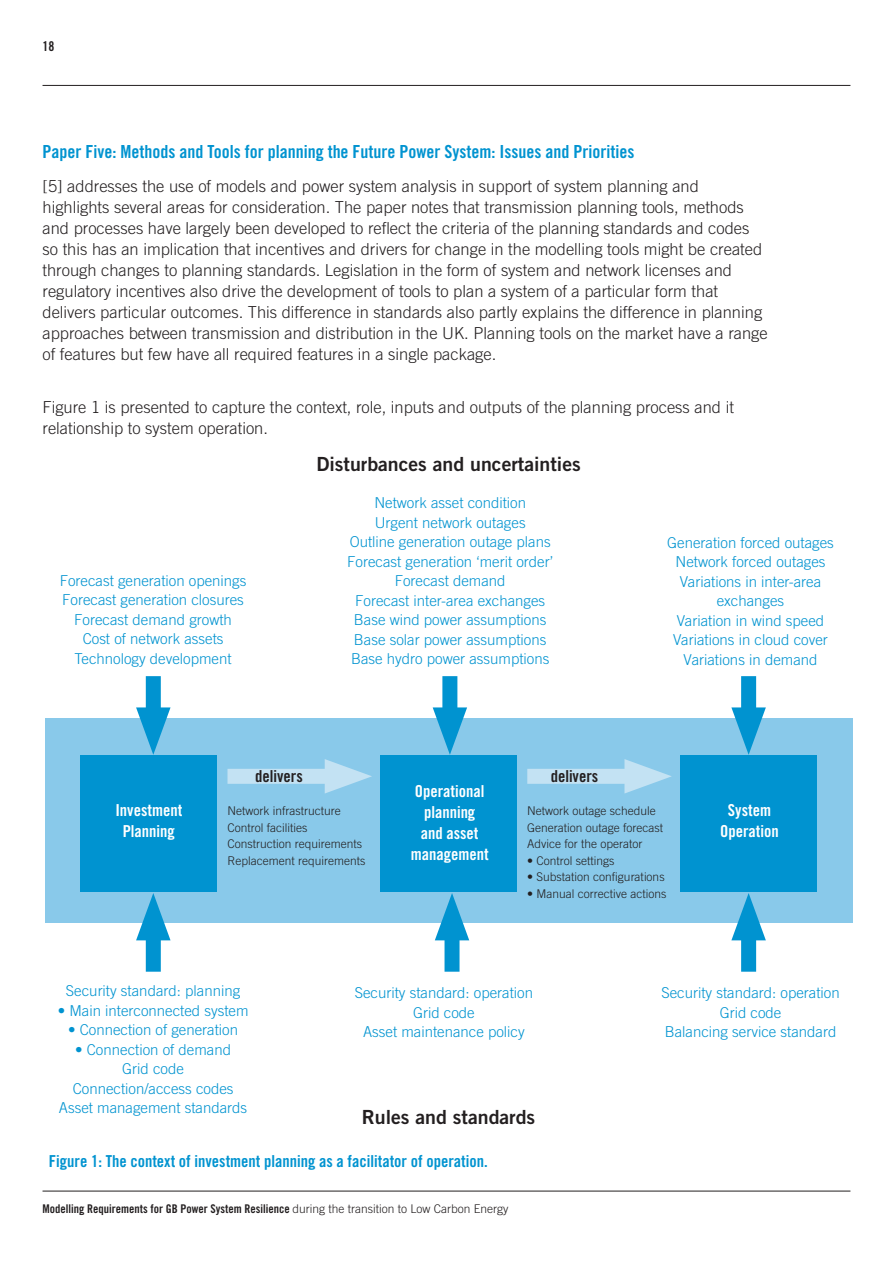
<style>
.page{position:relative;width:893px;height:1263px;background:#fff}
.page>*{position:absolute;margin:0;border:0;box-sizing:border-box;transform-origin:0 0}
.t1{font:19.5px "Trade Gothic Bold Two";color:#231f20}
.t2{font:18px "Trade Gothic Bold Cond Twenty";color:#0093d0}
.t3{font:300 16.5px/21px "Trade Gothic";color:#231f20}
.t4{font:16.5px/21px "Trade Gothic Bold Cond Twenty";color:#fff;text-align:center}
.t5{font:16.5px "Trade Gothic Bold Cond Twenty";color:#0093d0}
.t6{font:16.5px "Trade Gothic Bold Cond Twenty";color:#231f20}
.t7{font:300 15px/19.5px "Trade Gothic";color:#0093d0;text-align:center}
.t8{font:13.5px "Trade Gothic Bold Cond Twenty";color:#231f20}
.t9{font:300 12px/16.5px "Trade Gothic";color:#231f20}
.t10{font:12px "Trade Gothic Bold Cond Twenty";color:#231f20}
.s1{font-family:"Trade Gothic";font-weight:300}
</style>
<div class="page">
<hr style="left:43px;top:85px;width:807px;height:1px;background:#231f20">
<hr style="left:43px;top:1191px;width:807px;height:1px;background:#231f20">
<div style="left:45px;top:719px;width:808px;height:204px;background:#89c9ea"></div>
<div style="left:81px;top:756px;width:136px;height:136px;background:#0093d0"></div>
<div style="left:381px;top:756px;width:136px;height:136px;background:#0093d0"></div>
<div style="left:680px;top:756px;width:136px;height:136px;background:#0093d0"></div>
<div style="left:227px;top:769px;width:117px;height:15px;background:#c3e2f3"></div>
<svg style="left:325px;top:759px;width:47px;height:34px"></svg>
<div style="left:527px;top:769px;width:117px;height:15px;background:#c3e2f3"></div>
<svg style="left:624px;top:759px;width:48px;height:34px"></svg>
<div style="left:146px;top:676px;width:15px;height:51px;background:#0093d0"></div>
<svg style="left:136px;top:707px;width:35px;height:48px"></svg>
<div style="left:442px;top:676px;width:15px;height:51px;background:#0093d0"></div>
<svg style="left:433px;top:707px;width:34px;height:48px"></svg>
<div style="left:741px;top:676px;width:15px;height:51px;background:#0093d0"></div>
<svg style="left:731px;top:707px;width:35px;height:48px"></svg>
<div style="left:741px;top:921px;width:15px;height:51px;background:#0093d0"></div>
<svg style="left:731px;top:893px;width:35px;height:47px"></svg>
<div style="left:444px;top:921px;width:15px;height:51px;background:#0093d0"></div>
<svg style="left:435px;top:893px;width:34px;height:47px"></svg>
<div style="left:146px;top:921px;width:15px;height:51px;background:#0093d0"></div>
<svg style="left:136px;top:893px;width:35px;height:47px"></svg>
<p class="t8" style="left:43px;top:38px;width:13px">18</p>
<p class="t2" style="left:43px;top:141px;width:593px">Paper Five: Methods and Tools for planning the Future Power System: Issues and Priorities</p>
<p class="t3" style="left:43px;top:175px;width:727px">[5] addresses the use of models and power system analysis in support of system planning and highlights several areas for consideration. The paper notes that transmission planning tools, methods and processes have largely been developed to reflect the criteria of the planning standards and codes so this has an implication that incentives and drivers for change in the modelling tools might be created through changes to planning standards. Legislation in the form of system and network licenses and regulatory incentives also drive the development of tools to plan a system of a particular form that delivers particular outcomes. This difference in standards also partly explains the difference in planning approaches between transmission and distribution in the UK. Planning tools on the market have a range of features but few have all required features in a single package.</p>
<p class="t3" style="left:43px;top:396px;width:693px">Figure 1 is presented to capture the context, role, inputs and outputs of the planning process and it relationship to system operation.</p>
<p class="t7" style="left:60px;top:571px;width:188px">Forecast generation openings<br>Forecast generation closures<br>Forecast demand growth<br>Cost of network assets<br>Technology development</p>
<p class="t1" style="left:316px;top:452px;width:266px">Disturbances and uncertainties</p>
<p class="t7" style="left:347px;top:493px;width:208px">Network asset condition<br>Urgent network outages<br>Outline generation outage plans<br>Forecast generation ‘merit order’<br>Forecast demand<br>Forecast inter-area exchanges<br>Base wind power assumptions<br>Base solar power assumptions<br>Base hydro power assumptions</p>
<p class="t7" style="left:667px;top:532px;width:168px">Generation forced outages<br>Network forced outages<br>Variations in inter-area exchanges<br>Variation in wind speed<br>Variations in cloud cover<br>Variations in demand</p>
<p class="t4" style="left:115px;top:800px;width:68px">Investment<br>Planning</p>
<p class="t6" style="left:255px;top:766px;width:49px">delivers</p>
<p class="t6" style="left:551px;top:766px;width:49px">delivers</p>
<p class="t9" style="left:227px;top:803px;width:140px">Network infrastructure<br>Control facilities<br>Construction requirements<br>Replacement requirements</p>
<p class="t9" style="left:527px;top:803px;width:138px">Network outage schedule<br>Generation outage forecast<br>Advice for the operator</p>
<p class="t4" style="left:411px;top:781px;width:79px">Operational planning<br>and asset management</p>
<p class="t9" style="left:527px;top:852px;width:89px">• Control settings</p>
<p class="t9" style="left:527px;top:869px;width:139px">• Substation configurations</p>
<p class="t9" style="left:527px;top:885px;width:141px">• Manual corrective actions</p>
<p class="t4" style="left:720px;top:800px;width:60px">System<br>Operation</p>
<p class="t7" style="left:66px;top:981px;width:176px">Security standard: planning</p>
<p class="t7" style="left:58px;top:1000px;width:192px">• Main interconnected system</p>
<p class="t7" style="left:68px;top:1020px;width:172px">• Connection of generation</p>
<p class="t7" style="left:59px;top:1039px;width:190px">• Connection of demand<br>Grid code<br>Connection/access codes<br>Asset management standards</p>
<p class="t7" style="left:355px;top:983px;width:180px">Security standard: operation<br>Grid code<br>Asset maintenance policy</p>
<p class="t7" style="left:661px;top:983px;width:180px">Security standard: operation<br>Grid code<br>Balancing service standard</p>
<p class="t1" style="left:362px;top:1104px;width:175px">Rules and standards</p>
<p class="t5" style="left:49px;top:1151px;width:440px">Figure 1: The context of investment planning as a facilitator of operation.</p>
<p class="t10" style="left:43px;top:1201px;width:467px">Modelling Requirements for GB Power System Resilience <span class="s1">during the transition to Low Carbon Energy</span></p>
</div>
